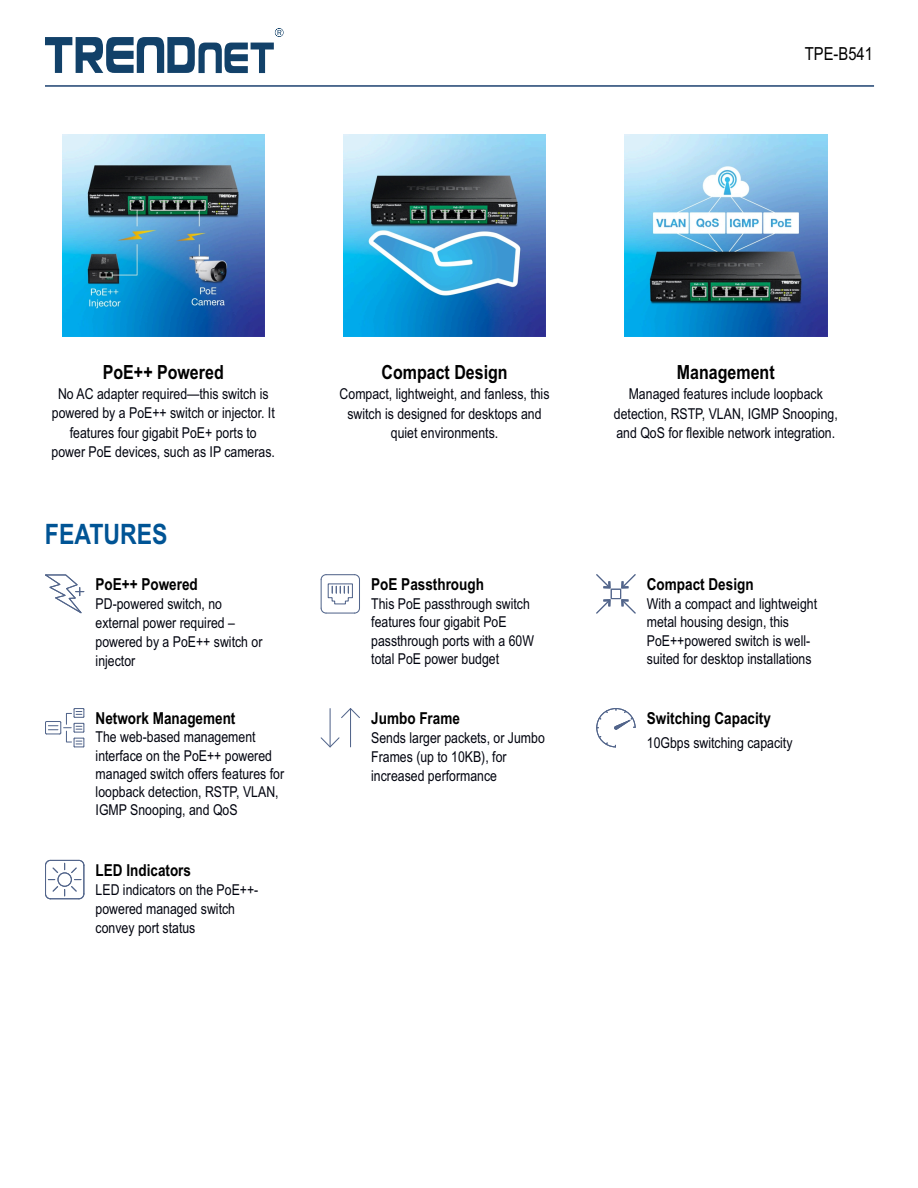
<style>
.page{position:relative;width:918px;height:1188px;background:#fff}
.page>*{position:absolute;margin:0;border:0;box-sizing:border-box;transform-origin:0 0}
.t1{font:700 28.2px "Arial Narrow";color:#005495}
.t2{font:700 19.5px "Arial Narrow";color:#000}
.t3{font:18px "Arial Narrow";color:#000}
.t4{font:700 16.5px "Arial Narrow";color:#000}
.t5{font:15px/19.4px "Arial Narrow";color:#00030e}
</style>
<div class="page">
<img style="left:62px;top:134px;width:203px;height:203px">
<img style="left:343px;top:134px;width:203px;height:203px">
<img style="left:625px;top:134px;width:202px;height:203px">
<svg style="left:45px;top:28px;width:239px;height:45px"></svg>
<hr style="left:45px;top:85px;width:829px;height:2px;background:#32537d">
<svg style="left:45px;top:574px;width:40px;height:40px"></svg>
<svg style="left:320px;top:574px;width:40px;height:40px"></svg>
<div style="left:611px;top:589px;width:10px;height:10px;border:1px solid #52658b"></div>
<svg style="left:596px;top:574px;width:15px;height:15px"></svg>
<svg style="left:596px;top:599px;width:15px;height:15px"></svg>
<svg style="left:621px;top:574px;width:15px;height:15px"></svg>
<svg style="left:621px;top:599px;width:15px;height:15px"></svg>
<svg style="left:45px;top:708px;width:40px;height:40px"></svg>
<hr style="left:330px;top:709px;width:1px;height:38px;background:#52658b">
<svg style="left:320px;top:736px;width:20px;height:12px"></svg>
<hr style="left:350px;top:709px;width:1px;height:38px;background:#52658b">
<svg style="left:341px;top:708px;width:19px;height:10px"></svg>
<svg style="left:596px;top:708px;width:40px;height:40px"></svg>
<svg style="left:45px;top:859px;width:40px;height:41px"></svg>
<p class="t3" style="left:805px;top:47px;width:70px">TPE-B541</p>
<h2 class="t2" style="left:103px;top:364px;width:122px">PoE++ Powered</h2>
<p class="t5" style="left:52px;top:386px;width:225px;text-align:center">No AC adapter required—this switch is powered by a PoE++ switch or injector. It features four gigabit PoE+ ports to power PoE devices, such as IP cameras.</p>
<h1 class="t1" style="left:45px;top:524px;width:124px">FEATURES</h1>
<p class="t4" style="left:96px;top:578px;width:104px">PoE++ Powered</p>
<p class="t5" style="left:96px;top:596px;width:168px;line-height:18.9px">PD-powered switch, no external power required – powered by a PoE++ switch or injector</p>
<p class="t4" style="left:96px;top:712px;width:141px">Network Management</p>
<p class="t5" style="left:96px;top:729px;width:190px;line-height:18.1px">The web-based management interface on the PoE++ powered managed switch offers features for loopback detection, RSTP, VLAN,<br>IGMP Snooping, and QoS</p>
<p class="t4" style="left:96px;top:864px;width:97px">LED Indicators</p>
<p class="t5" style="left:96px;top:882px;width:164px;line-height:18.9px">LED indicators on the PoE++- powered managed switch convey port status</p>
<h2 class="t2" style="left:381px;top:364px;width:128px">Compact Design</h2>
<p class="t5" style="left:340px;top:386px;width:211px;text-align:center">Compact, lightweight, and fanless, this switch is designed for desktops and quiet environments.</p>
<p class="t4" style="left:371px;top:578px;width:114px">PoE Passthrough</p>
<p class="t5" style="left:371px;top:596px;width:164px;line-height:18.5px">This PoE passthrough switch features four gigabit PoE passthrough ports with a 60W total PoE power budget</p>
<p class="t4" style="left:371px;top:712px;width:90px">Jumbo Frame</p>
<p class="t5" style="left:371px;top:730px;width:175px;line-height:18.9px">Sends larger packets, or Jumbo<br>Frames (up to 10KB), for increased performance</p>
<h2 class="t2" style="left:677px;top:364px;width:99px">Management</h2>
<p class="t5" style="left:614px;top:386px;width:225px;text-align:center">Managed features include loopback detection, RSTP, VLAN, IGMP Snooping, and QoS for flexible network integration.</p>
<p class="t4" style="left:647px;top:578px;width:108px">Compact Design</p>
<p class="t5" style="left:647px;top:596px;width:172px;line-height:18.5px">With a compact and lightweight metal housing design, this<br>PoE++powered switch is well&shy;suited for desktop installations</p>
<p class="t4" style="left:647px;top:712px;width:126px">Switching Capacity</p>
<p class="t5" style="left:647px;top:734px;width:147px">10Gbps switching capacity</p>
</div>
